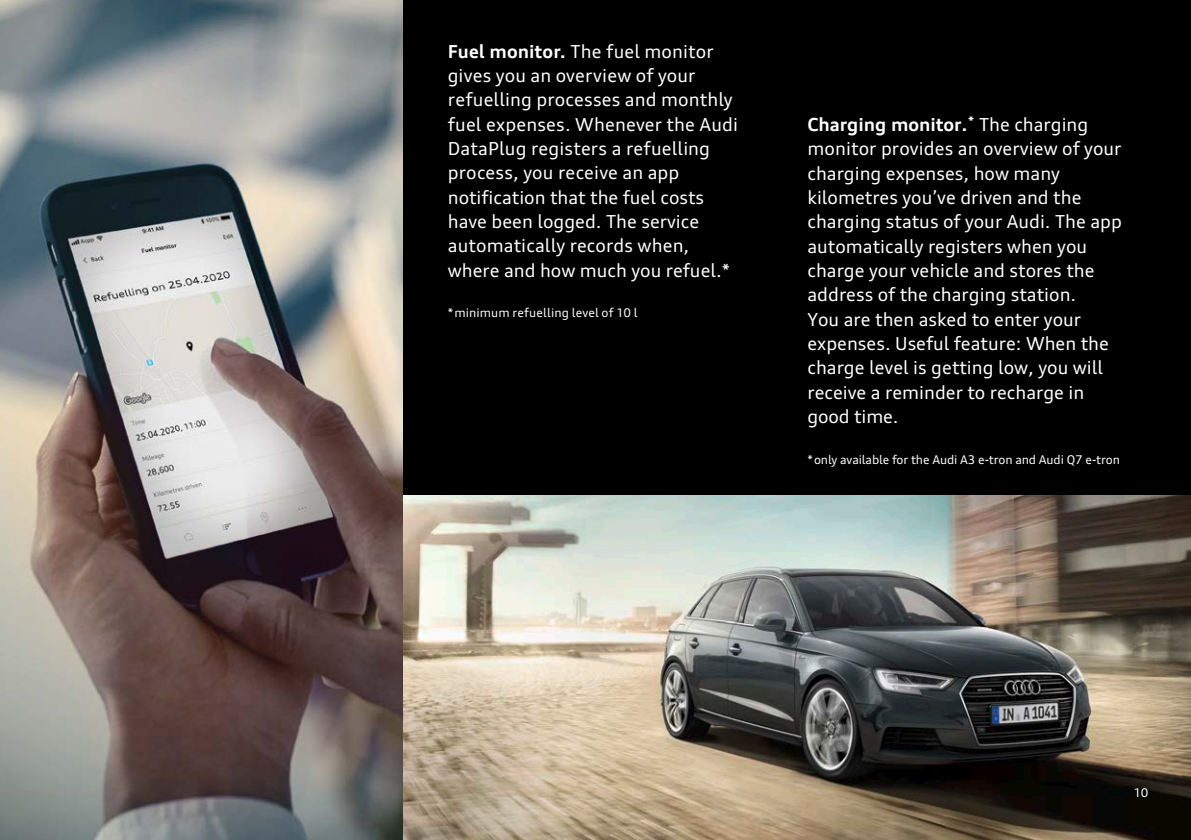
<style>
.page{position:relative;width:1191px;height:840px;background:#fff}
.page>*{position:absolute;margin:0;border:0;box-sizing:border-box;transform-origin:0 0}
.t1{font:18px/24.4px "Audi Type";color:#fff}
.t2{font:12px "Audi Type";letter-spacing:-.01em;color:#fff}
.t3{font:12px "Audi Type";letter-spacing:.01em;color:#fff}
.s1{font-weight:700}
</style>
<div class="page">
<div style="left:366px;top:0;width:825px;height:542px;background:#000001"></div>
<img style="left:403px;top:495px;width:787px;height:344px">
<img style="left:0;top:0;width:403px;height:839px">
<p class="t1" style="left:448px;top:39px;width:292px"><span class="s1">Fuel monitor.</span> The fuel monitor gives you an overview of your refuelling processes and monthly fuel expenses. Whenever the Audi<br>DataPlug registers a refuelling process, you receive an app notification that the fuel costs have been logged. The service automatically records when, where and how much you refuel.*</p>
<p class="t3" style="left:448px;top:305px;width:191px">*minimum refuelling level of 10 l</p>
<p class="t1" style="left:807px;top:112px;width:316px"><span class="s1">Charging monitor.</span><sup>*</sup> The charging monitor provides an overview of your charging expenses, how many kilometres you’ve driven and the charging status of your Audi. The app automatically registers when you charge your vehicle and stores the address of the charging station.<br>You are then asked to enter your expenses. Useful feature: When the charge level is getting low, you will receive a reminder to recharge in good time.</p>
<p class="t2" style="left:807px;top:451px;width:314px">*only available for the Audi A3 e-tron and Audi Q7 e-tron</p>
<p class="t2" style="left:1133px;top:785px;width:16px">10</p>
</div>
